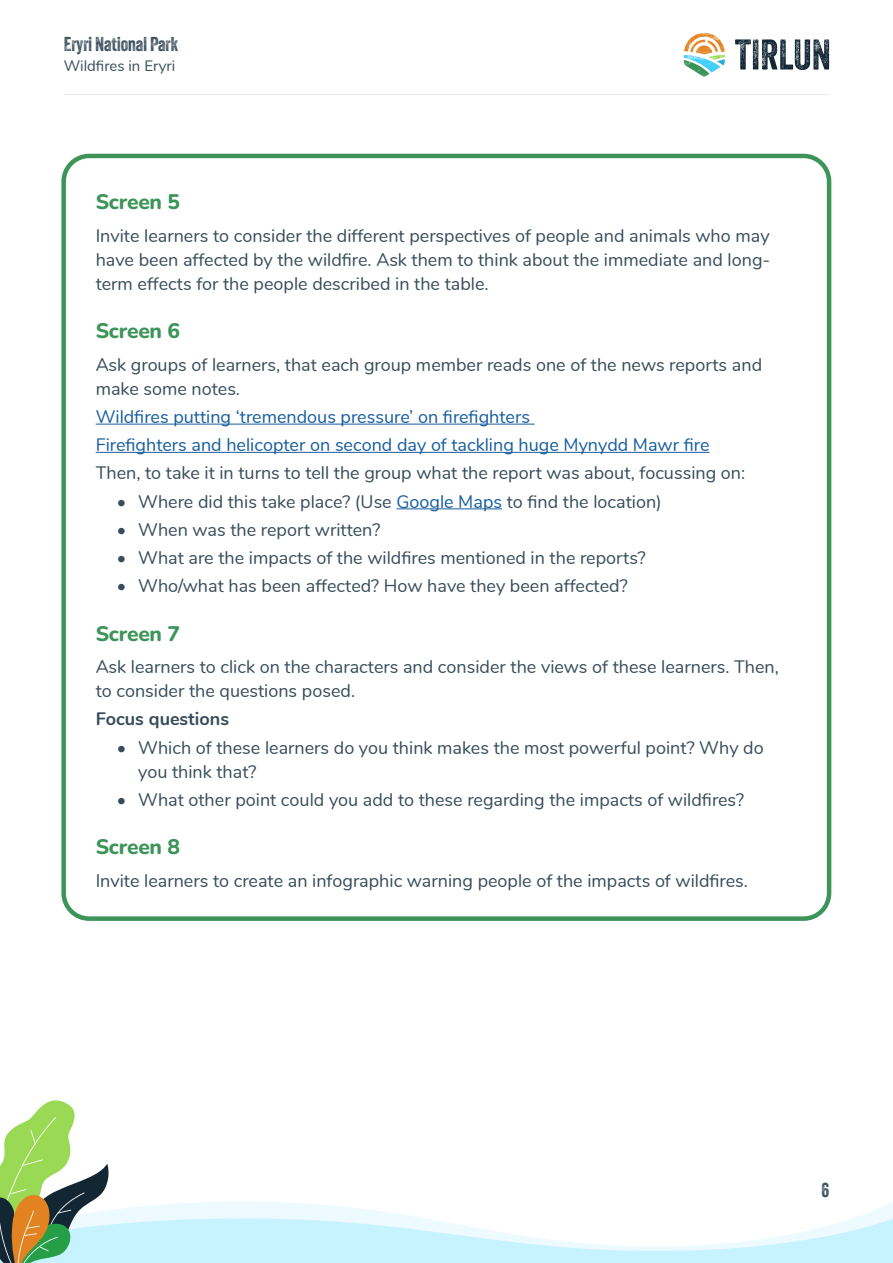
<style>
.page{position:relative;width:893px;height:1263px;background:#fff}
.page>*{position:absolute;margin:0;border:0;box-sizing:border-box;transform-origin:0 0}
.Page_section_heading{font:800 21px "Nunito";letter-spacing:-.01em;color:#3d9459}
.t1{font:19.5px "Veneer Two";color:#374c5a}
.Body_text{font:18px/24px "Nunito";color:#374c5a}
.Body_text-2{font:18px "Nunito";color:#175d9e}
.Body_text-3{font:700 18px "Nunito";color:#374c5a}
.t2{font:15px "Nunito";color:#374c5a}
.s1{color:#175d9e}
</style>
<div class="page">
<svg style="left:735px;top:39px;width:94px;height:31px"></svg>
<svg style="left:684px;top:33px;width:41px;height:44px"></svg>
<hr style="left:64px;top:94px;width:765px;height:1px;background:#e6e7e9">
<svg style="left:0;top:1100px;width:893px;height:163px"></svg>
<hr style="left:96px;top:424px;width:439px;height:1px;background:#175d9e">
<hr style="left:96px;top:452px;width:613px;height:1px;background:#175d9e">
<hr style="left:396px;top:508px;width:106px;height:1px;background:#175d9e">
<div style="left:61px;top:154px;width:770px;height:767px;border:4px solid #3d9459;border-radius:26px"></div>
<p class="t1" style="left:64px;top:32px;width:116px">Eryri National Park</p>
<p class="t2" style="left:64px;top:54px;width:113px">Wildfires in Eryri</p>
<p class="Page_section_heading" style="left:96px;top:187px;width:86px">Screen 5</p>
<p class="Body_text" style="left:96px;top:222px;width:676px;text-align:justify">Invite learners to consider the different perspectives of people and animals who may have been affected by the wildfire. Ask them to think about the immediate and long&shy;term effects for the people described in the table.</p>
<p class="Page_section_heading" style="left:96px;top:316px;width:86px">Screen 6</p>
<p class="Body_text" style="left:96px;top:351px;width:668px">Ask groups of learners, that each group member reads one of the news reports and make some notes.</p>
<p class="Body_text-2" style="left:96px;top:403px;width:436px">Wildfires putting ‘tremendous pressure’ on firefighters</p>
<p class="Body_text-2" style="left:96px;top:431px;width:615px">Firefighters and helicopter on second day of tackling huge Mynydd Mawr fire</p>
<p class="Body_text" style="left:96px;top:460px;width:651px">Then, to take it in turns to tell the group what the report was about, focussing on:</p>
<p class="Body_text" style="left:117px;top:488px;width:546px">• Where did this take place? (Use <span class="s1">Google Maps</span> to find the location)</p>
<p class="Body_text" style="left:117px;top:516px;width:265px">• When was the report written?</p>
<p class="Body_text" style="left:117px;top:545px;width:530px">• What are the impacts of the wildfires mentioned in the reports?</p>
<p class="Body_text" style="left:117px;top:573px;width:512px">• Who/what has been affected? How have they been affected?</p>
<p class="Page_section_heading" style="left:96px;top:618px;width:86px">Screen 7</p>
<p class="Body_text" style="left:96px;top:654px;width:685px">Ask learners to click on the characters and consider the views of these learners. Then, to consider the questions posed.</p>
<p class="Body_text-3" style="left:96px;top:706px;width:135px">Focus questions</p>
<p class="Body_text" style="left:138px;top:734px;width:627px;text-indent:-21px">• Which of these learners do you think makes the most powerful point? Why do you think that?</p>
<p class="Body_text" style="left:117px;top:786px;width:629px">• What other point could you add to these regarding the impacts of wildfires?</p>
<p class="Page_section_heading" style="left:96px;top:832px;width:86px">Screen 8</p>
<p class="Body_text" style="left:96px;top:867px;width:654px">Invite learners to create an infographic warning people of the impacts of wildfires.</p>
<p class="t1" style="left:821px;top:1178px;width:9px">6</p>
</div>
